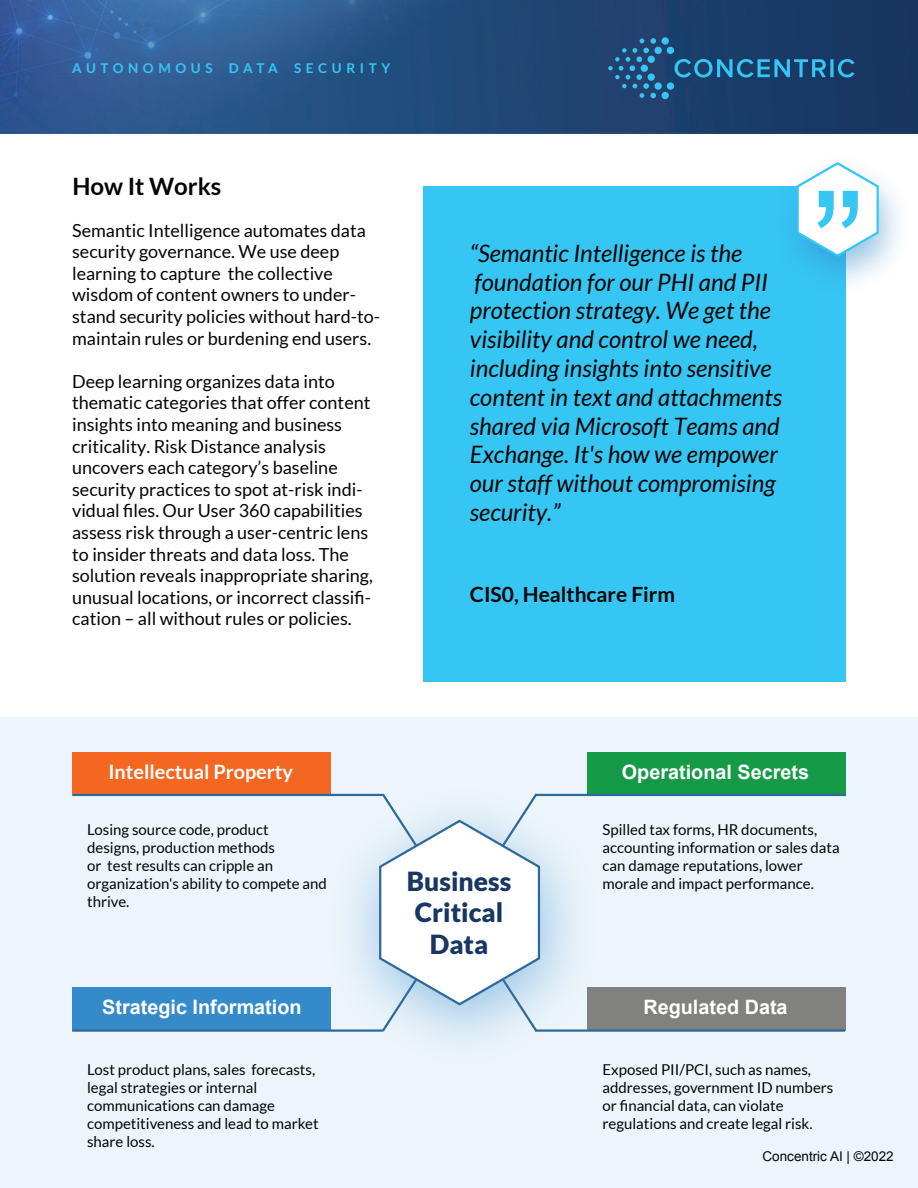
<style>
.page{position:relative;width:918px;height:1188px;background:#fff}
.page>*{position:absolute;margin:0;border:0;box-sizing:border-box;transform-origin:0 0}
.t1{font:900 26.4px/31.7px "Lato";color:#183662;text-align:center}
.t2{font:italic 24px/28.8px "Lato";color:#050504}
.t3{font:700 24px "Lato";color:#050504}
.t4{font:700 21px "Lato";color:#050504}
.t5{font:700 19.8px "Arial";color:#fff}
.t6{font:700 19.8px "Lato";color:#fff}
.t7{font:18px/21.6px "Lato";color:#050504}
.t8{font:15px/18px "Lato";color:#050504}
.t9{font:700 13.5px "Lato";letter-spacing:.34em;color:#36c6f4}
.t10{font:13.5px "Arial";color:#050504}
</style>
<div class="page">
<div style="left:0;top:717px;width:918px;height:471px;background:#ecf5fb"></div>
<div style="left:587px;top:752px;width:259px;height:43px;background:#159b48"></div>
<div style="left:72px;top:752px;width:259px;height:43px;background:#f36721"></div>
<div style="left:72px;top:987px;width:259px;height:44px;background:#358aca"></div>
<div style="left:587px;top:987px;width:259px;height:44px;background:#818180"></div>
<img style="left:286px;top:793px;width:355px;height:246px">
<svg style="left:377px;top:793px;width:165px;height:241px"></svg>
<hr style="left:73px;top:794px;width:310px;height:2px;background:#2f689b">
<hr style="left:535px;top:794px;width:311px;height:2px;background:#2f689b">
<hr style="left:72px;top:1029px;width:311px;height:3px;background:#2f689b">
<hr style="left:535px;top:1029px;width:310px;height:3px;background:#2f689b">
<img style="left:0;top:0;width:918px;height:133px">
<svg style="left:675px;top:59px;width:180px;height:18px;background:#236f9c"></svg>
<div style="left:655px;top:47px;width:7px;height:7px;background:#36c6f4;border-radius:50%"></div>
<div style="left:667px;top:47px;width:7px;height:7px;background:#36c6f4;border-radius:50%"></div>
<div style="left:662px;top:37px;width:7px;height:8px;background:#36c6f4;border-radius:50%"></div>
<div style="left:655px;top:82px;width:7px;height:8px;background:#36c6f4;border-radius:50%"></div>
<div style="left:667px;top:82px;width:7px;height:8px;background:#36c6f4;border-radius:50%"></div>
<div style="left:662px;top:92px;width:7px;height:7px;background:#36c6f4;border-radius:50%"></div>
<svg style="left:608px;top:38px;width:48px;height:60px;background:#265886"></svg>
<div style="left:423px;top:187px;width:423px;height:495px;background:#36c6f4"></div>
<img style="left:751px;top:128px;width:167px;height:156px">
<svg style="left:795px;top:160px;width:86px;height:99px"></svg>
<p class="t9" style="left:72px;top:63px;width:319px">AUTONOMOUS DATA SECURITY</p>
<h2 class="t3" style="left:72px;top:177px;width:151px">How It Works</h2>
<p class="t7" style="left:72px;top:221px;width:309px">Semantic Intelligence automates data security governance. We use deep learning to capture the collective wisdom of content owners to under&shy;stand security policies without hard-to&shy;maintain rules or burdening end users.</p>
<p class="t7" style="left:72px;top:372px;width:302px">Deep learning organizes data into thematic categories that offer content insights into meaning and business criticality. Risk Distance analysis uncovers each category’s baseline security practices to spot at-risk indi&shy;vidual files. Our User 360 capabilities assess risk through a user-centric lens to insider threats and data loss. The solution reveals inappropriate sharing, unusual locations, or incorrect classifi&shy;cation – all without rules or policies.</p>
<p class="t2" style="left:470px;top:240px;width:314px">“Semantic Intelligence is the foundation for our PHI and PII protection strategy. We get the visibility and control we need, including insights into sensitive content in text and attachments shared via Microsoft Teams and<br>Exchange. It's how we empower our staff without compromising security.”</p>
<p class="t4" style="left:470px;top:586px;width:207px">CIS0, Healthcare Firm</p>
<p class="t6" style="left:108px;top:765px;width:186px">Intellectual Property</p>
<p class="t5" style="left:622px;top:765px;width:189px">Operational Secrets</p>
<p class="t8" style="left:87px;top:822px;width:241px">Losing source code, product<br>designs, production methods<br>or test results can cripple an organization's ability to compete and thrive.</p>
<h1 class="t1" style="left:407px;top:866px;width:106px">Business<br>Critical<br>Data</h1>
<p class="t8" style="left:603px;top:822px;width:239px">Spilled tax forms, HR documents, accounting information or sales data can damage reputations, lower morale and impact performance.</p>
<p class="t5" style="left:102px;top:1000px;width:201px">Strategic Information</p>
<p class="t5" style="left:643px;top:1000px;width:146px">Regulated Data</p>
<p class="t8" style="left:87px;top:1061px;width:233px">Lost product plans, sales forecasts, legal strategies or internal communications can damage competitiveness and lead to market share loss.</p>
<p class="t8" style="left:603px;top:1061px;width:232px">Exposed PII/PCI, such as names, addresses, government ID numbers or financial data, can violate regulations and create legal risk.</p>
<p class="t10" style="left:762px;top:1151px;width:133px">Concentric AI | ©2022</p>
</div>
